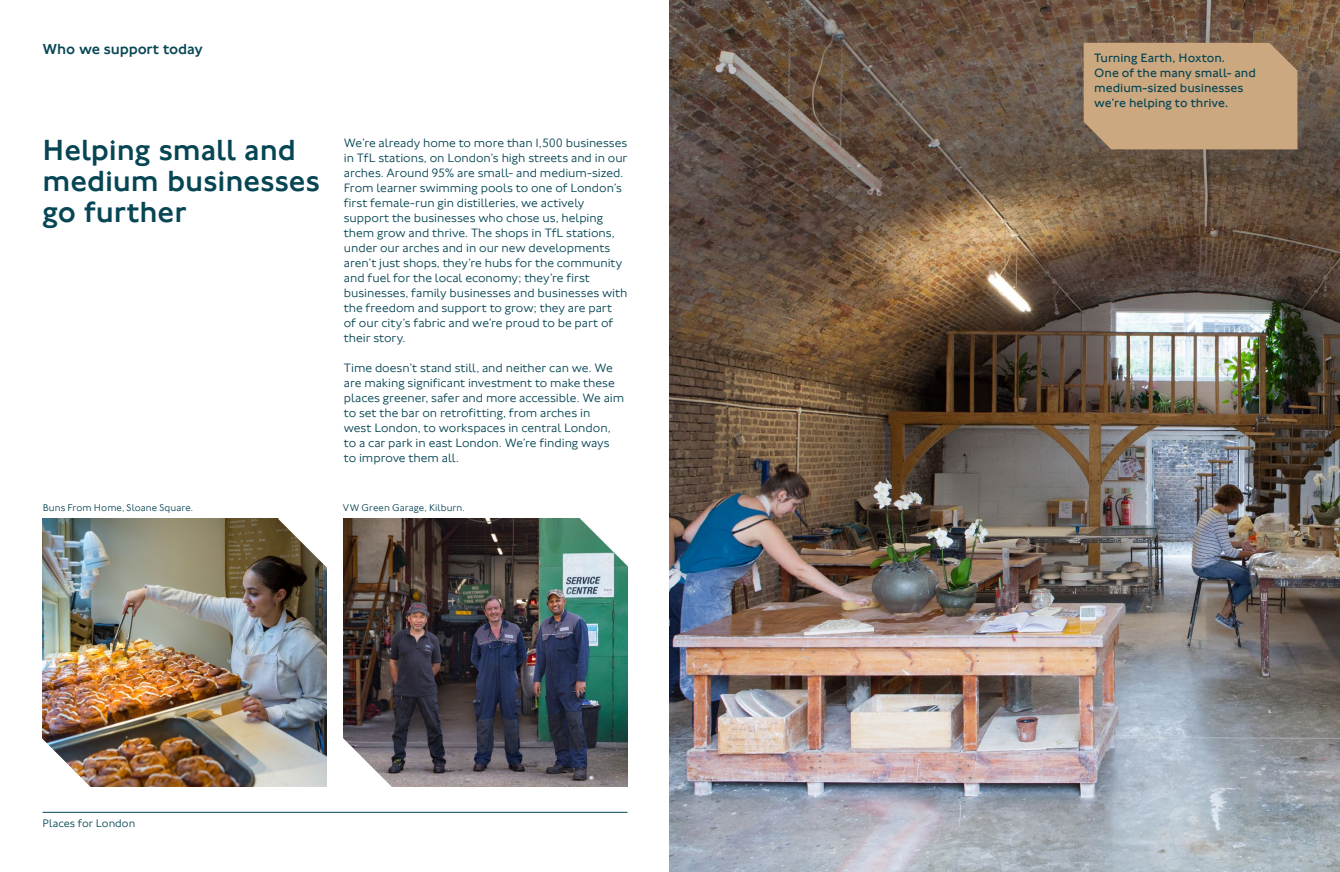
<style>
.page{position:relative;width:1340px;height:872px;background:#fff}
.page>*{position:absolute;margin:0;border:0;box-sizing:border-box;transform-origin:0 0}
.t1{font:500 30px/31px "Johnston 100";color:#064553}
.t2{font:500 15px "Johnston 100";letter-spacing:-.01em;color:#064553}
.t3{font:300 12.5px/15px "Johnston 100";letter-spacing:-.005em;color:#064553}
.t4{font:12.5px/15px "Johnston 100";letter-spacing:-.005em;color:#064553}
.t5{font:300 11.25px "Johnston 100";color:#064553}
.t6{font:300 10px "Johnston 100";letter-spacing:.005em;color:#064553}
</style>
<div class="page">
<img style="left:43px;top:519px;width:283px;height:267px">
<svg style="left:278px;top:518px;width:49px;height:50px"></svg>
<svg style="left:42px;top:738px;width:48px;height:75px"></svg>
<img style="left:670px;top:0;width:669px;height:872px">
<img style="left:344px;top:519px;width:283px;height:268px">
<svg style="left:579px;top:518px;width:49px;height:49px"></svg>
<svg style="left:343px;top:738px;width:49px;height:74px"></svg>
<div style="left:1083px;top:43px;width:214px;height:106px;background:#cca880"></div>
<hr style="left:43px;top:812px;width:584px;height:1px;background:#064553">
<h2 class="t2" style="left:43px;top:40px;width:162px">Who we support today</h2>
<h1 class="t1" style="left:43px;top:135px;width:279px">Helping small and medium businesses go further</h1>
<p class="t3" style="left:344px;top:136px;width:285px">We’re already home to more than 1,500 businesses in TfL stations, on London’s high streets and in our arches. Around 95% are small- and medium-sized.<br>From learner swimming pools to one of London’s first female-run gin distilleries, we actively support the businesses who chose us, helping them grow and thrive. The shops in TfL stations, under our arches and in our new developments aren’t just shops, they’re hubs for the community and fuel for the local economy; they’re first businesses, family businesses and businesses with the freedom and support to grow; they are part of our city’s fabric and we’re proud to be part of their story.</p>
<p class="t3" style="left:344px;top:361px;width:282px">Time doesn’t stand still, and neither can we. We are making significant investment to make these places greener, safer and more accessible. We aim to set the bar on retrofitting, from arches in<br>west London, to workspaces in central London, to a car park in east London. We’re finding ways to improve them all.</p>
<p class="t6" style="left:43px;top:502px;width:152px">Buns From Home, Sloane Square.</p>
<p class="t6" style="left:343px;top:502px;width:123px">VW Green Garage, Kilburn.</p>
<p class="t5" style="left:43px;top:817px;width:94px">Places for London</p>
<p class="t4" style="left:1094px;top:51px;width:163px">Turning Earth, Hoxton.<br>One of the many small- and medium-sized businesses we’re helping to thrive.</p>
</div>
